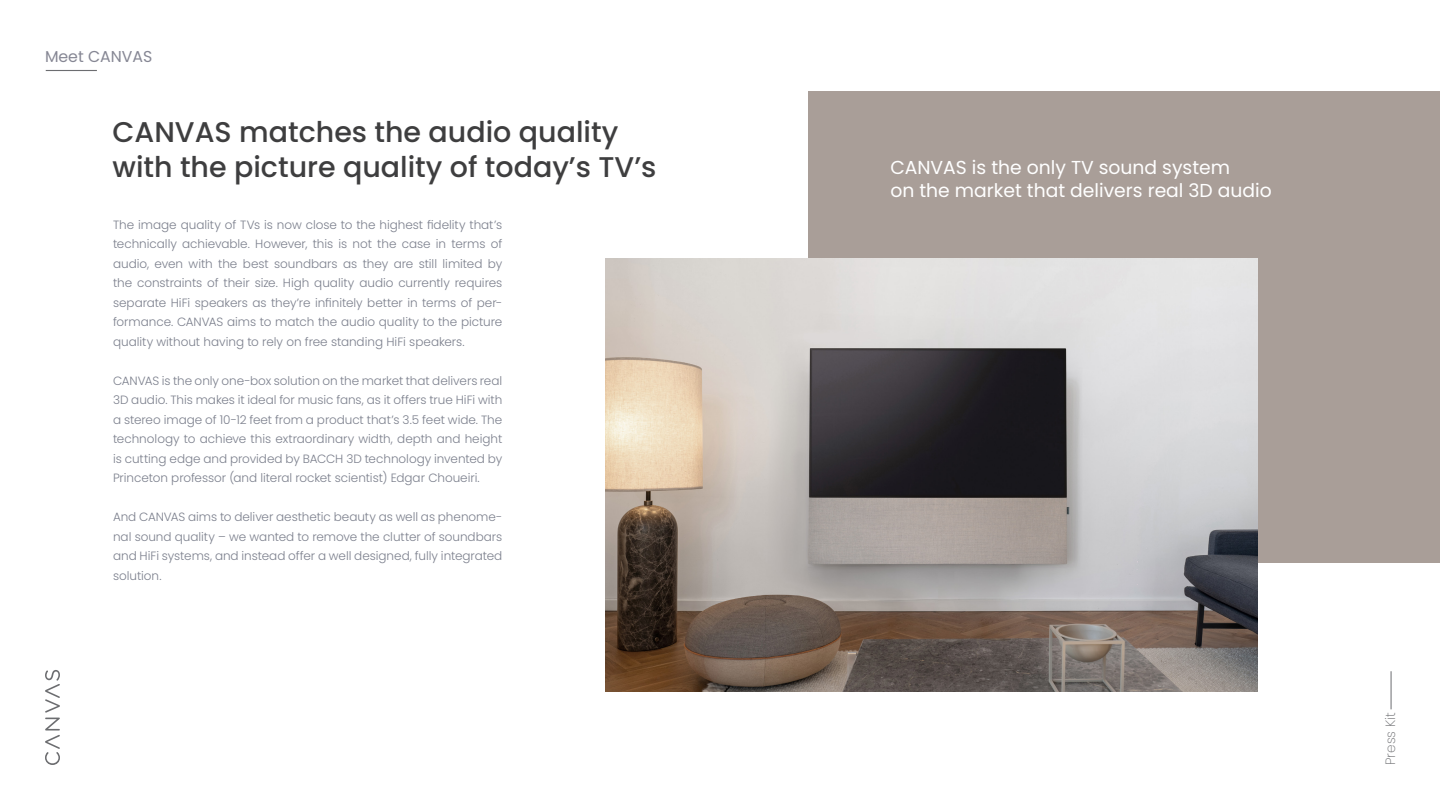
<style>
.page{position:relative;width:1440px;height:810px;background:#fff}
.page>*{position:absolute;margin:0;border:0;box-sizing:border-box;transform-origin:0 0}
.t1{font:500 28.5px/34.2px "Poppins";color:#3e3e3f}
.t2{font:18.75px/22.5px "Poppins";color:#fff}
.t3{font:15.75px "Poppins";color:#868794}
.t4{font:200 13.5px "Poppins";color:#6c6d70}
.t5{font:300 12px/19.5px "Poppins";letter-spacing:-.005em;color:#7c808d;text-align:justify}
</style>
<div class="page">
<svg style="left:45px;top:670px;width:15px;height:95px"></svg>
<hr style="left:1391px;top:671px;width:1px;height:38px;background:#6c6d70">
<hr style="left:46px;top:70px;width:51px;height:1px;background:#6c6d70">
<div style="left:809px;top:92px;width:631px;height:471px;background:#a99e98"></div>
<img style="left:606px;top:258px;width:651px;height:434px">
<h3 class="t3" style="left:45px;top:47px;width:109px">Meet CANVAS</h3>
<h1 class="t1" style="left:112px;top:115px;width:545px">CANVAS matches the audio quality with the picture quality of today’s TV’s</h1>
<p class="t5" style="left:113px;top:215px;width:391px">The image quality of TVs is now close to the highest fidelity that’s technically achievable. However, this is not the case in terms of audio, even with the best soundbars as they are still limited by the constraints of their size. High quality audio currently requires separate HiFi speakers as they’re infinitely better in terms of per&shy;formance. CANVAS aims to match the audio quality to the picture quality without having to rely on free standing HiFi speakers.</p>
<p class="t5" style="left:113px;top:371px;width:391px">CANVAS is the only one-box solution on the market that delivers real 3D audio. This makes it ideal for music fans, as it offers true HiFi with a stereo image of 10-12 feet from a product that’s 3.5 feet wide. The technology to achieve this extraordinary width, depth and height is cutting edge and provided by BACCH 3D technology invented by Princeton professor (and literal rocket scientist) Edgar Choueiri.</p>
<p class="t5" style="left:113px;top:507px;width:391px">And CANVAS aims to deliver aesthetic beauty as well as phenome&shy;nal sound quality – we wanted to remove the clutter of soundbars and HiFi systems, and instead offer a well designed, fully integrated solution.</p>
<h2 class="t2" style="left:890px;top:156px;width:383px">CANVAS is the only TV sound system<br>on the market that delivers real 3D audio</h2>
<p class="t4" style="left:1382px;top:765px;width:54px;rotate:-90deg">Press Kit</p>
</div>
